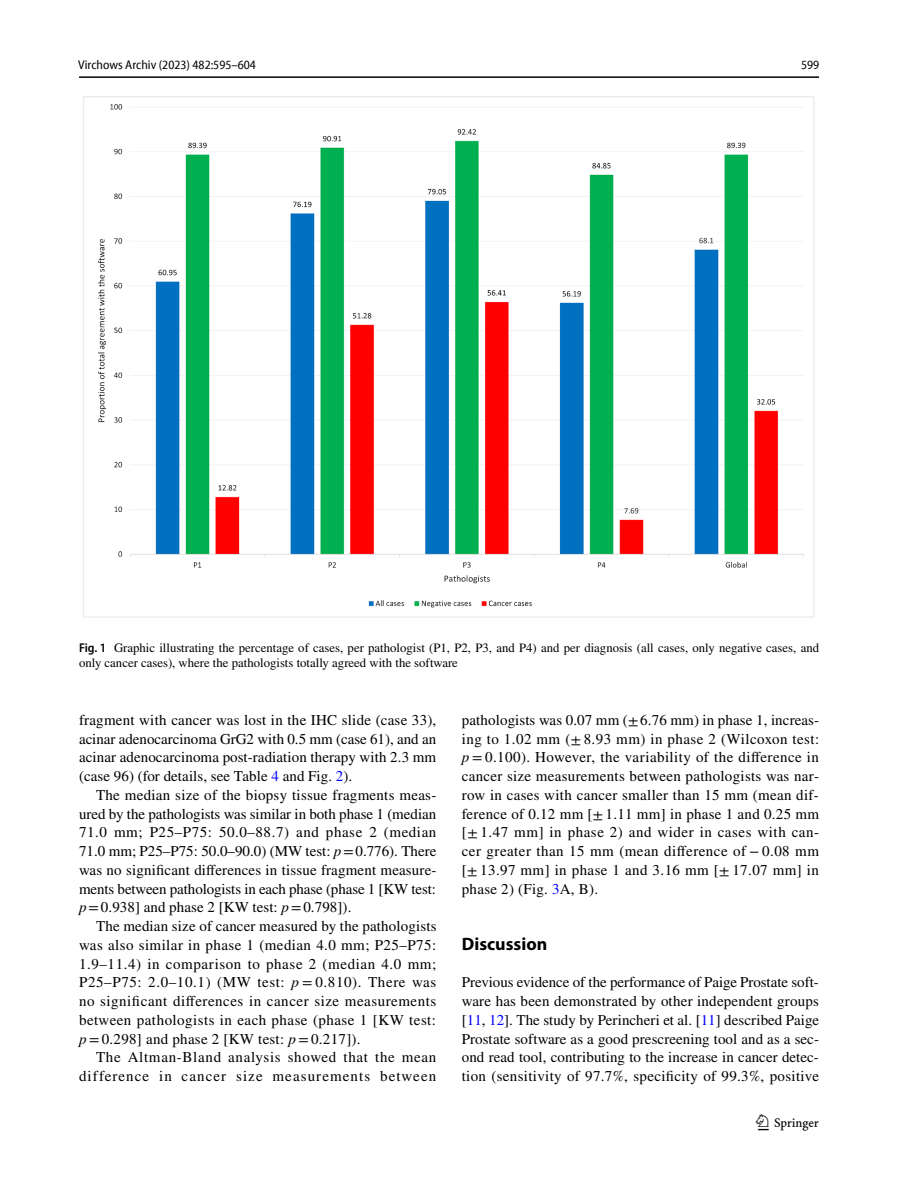
<style>
.page{position:relative;width:918px;height:1188px;background:#fff}
.page>*{position:absolute;margin:0;border:0;box-sizing:border-box;transform-origin:0 0}
.t1{font:22.5px "Springnew Regular 3";color:#000}
.t2{font:700 18px "Myriad Pro";color:#000}
.t3{font:15px/18.8px "STIX";letter-spacing:.015em;color:#000;text-align:justify}
.t4{font:15px "STIX";letter-spacing:-.005em;color:#000}
.t5{font:15px "STIX";letter-spacing:.035em;color:#000}
.t6{font:15px "STIX";letter-spacing:.04em;color:#000}
.t7{font:15px "STIX";letter-spacing:.075em;color:#000}
.t8{font:15px "STIX";letter-spacing:.045em;color:#000}
.t9{font:12.75px/15px "STIX";color:#000}
.t10{font:semi-condensed 12.75px "Myriad Pro Unic";color:#000}
.s1{font-family:"Myriad Pro";font-weight:600;font-stretch:semi-condensed}
.s2{color:#00f}
.s3{font-style:italic}
</style>
<div class="page">
<hr style="left:79px;top:76px;width:740px;height:2px;background:#000">
<img style="left:83px;top:96px;width:732px;height:521px">
<p class="t10" style="left:78px;top:55px;width:179px">Virchows Archiv (2023) 482:595–604</p>
<p class="t10" style="left:801px;top:55px;width:20px">599</p>
<p class="t9" style="left:79px;top:641px;width:742px"><span class="s1">Fig. 1</span> Graphic illustrating the percentage of cases, per pathologist (P1, P2, P3, and P4) and per diagnosis (all cases, only negative cases, and only cancer cases), where the pathologists totally agreed with the software</p>
<p class="t3" style="left:79px;top:711px;width:359px">fragment with cancer was lost in the IHC slide (case 33),</p>
<p class="t3" style="left:79px;top:730px;width:359px">acinar adenocarcinoma GrG2 with 0.5 mm (case 61), and an</p>
<p class="t3" style="left:79px;top:749px;width:359px">acinar adenocarcinoma post-radiation therapy with 2.3 mm</p>
<p class="t3" style="left:79px;top:768px;width:275px">(case 96) (for details, see Table <span class="s2">4</span> and Fig. <span class="s2">2</span>).</p>
<p class="t3" style="left:96px;top:786px;width:342px">The median size of the biopsy tissue fragments meas-</p>
<p class="t4" style="left:79px;top:803px;width:359px">ured by the pathologists was similar in both phase 1 (median</p>
<p class="t5" style="left:79px;top:822px;width:359px">71.0 mm; P25–P75: 50.0–88.7) and phase 2 (median</p>
<p class="t3" style="left:79px;top:843px;width:359px">71.0 mm; P25–P75: 50.0–90.0) (MW test: <span class="s3">p</span>=0.776). There</p>
<p class="t3" style="left:79px;top:862px;width:359px">was no significant differences in tissue fragment measure-</p>
<p class="t4" style="left:79px;top:878px;width:358px">ments between pathologists in each phase (phase 1 [KW test:</p>
<p class="t3" style="left:79px;top:899px;width:274px"><span class="s3">p</span>=0.938] and phase 2 [KW test: <span class="s3">p</span>=0.798]).</p>
<p class="t3" style="left:96px;top:918px;width:342px">The median size of cancer measured by the pathologists</p>
<p class="t3" style="left:79px;top:937px;width:359px">was also similar in phase 1 (median 4.0 mm; P25–P75:</p>
<p class="t6" style="left:79px;top:953px;width:359px">1.9–11.4) in comparison to phase 2 (median 4.0 mm;</p>
<p class="t6" style="left:79px;top:972px;width:359px">P25–P75: 2.0–10.1) (MW test: <span class="s3">p</span> = 0.810). There was</p>
<p class="t5" style="left:79px;top:991px;width:359px">no significant differences in cancer size measurements</p>
<p class="t3" style="left:79px;top:1012px;width:359px">between pathologists in each phase (phase 1 [KW test:</p>
<p class="t3" style="left:79px;top:1030px;width:283px"><span class="s3">p</span>=0.298] and phase 2 [KW test: <span class="s3">p</span>=0.217]).</p>
<p class="t8" style="left:96px;top:1047px;width:342px">The Altman-Bland analysis showed that the mean</p>
<p class="t7" style="left:79px;top:1066px;width:359px">difference in cancer size measurements between</p>
<p class="t3" style="left:462px;top:711px;width:359px">pathologists was 0.07 mm (±6.76 mm) in phase 1, increas&shy;ing to 1.02 mm (± 8.93 mm) in phase 2 (Wilcoxon test: <span class="s3">p</span> = 0.100). However, the variability of the difference in cancer size measurements between pathologists was nar&shy;row in cases with cancer smaller than 15 mm (mean dif&shy;ference of 0.12 mm [±1.11 mm] in phase 1 and 0.25 mm [± 1.47 mm] in phase 2) and wider in cases with can&shy;cer greater than 15 mm (mean difference of − 0.08 mm [± 13.97 mm] in phase 1 and 3.16 mm [± 17.07 mm] in phase 2) (Fig. <span class="s2">3</span>A, B).</p>
<p class="t2" style="left:462px;top:932px;width:87px">Discussion</p>
<p class="t3" style="left:462px;top:974px;width:359px">Previous evidence of the performance of Paige Prostate soft&shy;ware has been demonstrated by other independent groups [<span class="s2">11</span>, <span class="s2">12</span>]. The study by Perincheri et al. [<span class="s2">11</span>] described Paige Prostate software as a good prescreening tool and as a sec&shy;ond read tool, contributing to the increase in cancer detec&shy;tion (sensitivity of 97.7%, specificity of 99.3%, positive</p>
<p class="t1" style="left:758px;top:1114px;width:62px">1 3</p>
</div>
